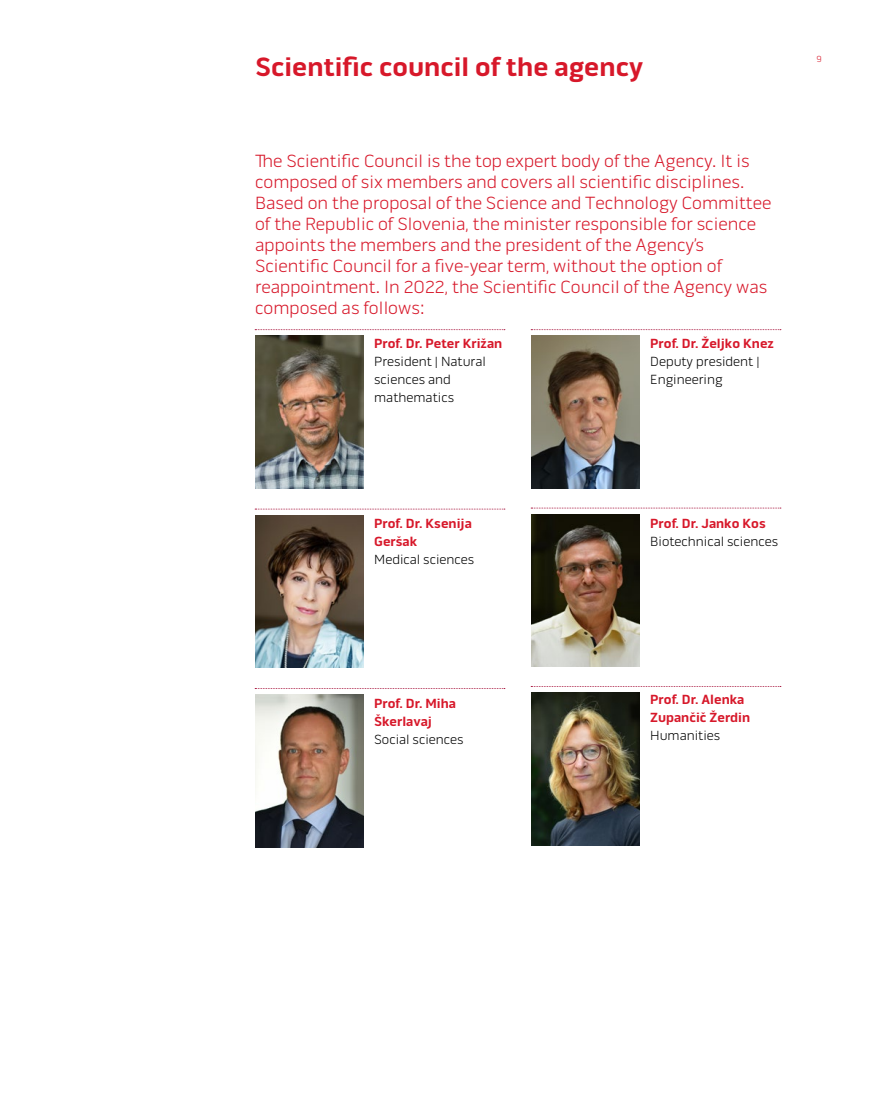
<style>
.page{position:relative;width:893px;height:1106px;background:#fff}
.page>*{position:absolute;margin:0;border:0;box-sizing:border-box;transform-origin:0 0}
.t1{font:700 27px "Bose Gothic";color:#d7182a}
.t2{font:300 18px/21px "Bose Gothic";color:#d7182a}
.t3{font:300 13.5px/18px "Bose Gothic";color:#000}
.t4{font:700 13.5px/18px "Bose Gothic";color:#d7182a}
.t5{font:300 9px "Bose Gothic";color:#d7182a}
</style>
<div class="page">
<img style="left:255px;top:336px;width:109px;height:152px">
<svg style="left:255px;top:329px;width:250px;height:1px"></svg>
<img style="left:255px;top:515px;width:109px;height:153px">
<svg style="left:255px;top:508px;width:250px;height:1px"></svg>
<img style="left:255px;top:694px;width:109px;height:153px">
<svg style="left:255px;top:688px;width:250px;height:1px"></svg>
<img style="left:531px;top:336px;width:109px;height:152px">
<svg style="left:531px;top:329px;width:250px;height:1px"></svg>
<img style="left:531px;top:514px;width:109px;height:153px">
<svg style="left:531px;top:507px;width:250px;height:1px"></svg>
<img style="left:531px;top:692px;width:109px;height:153px">
<svg style="left:531px;top:686px;width:250px;height:1px"></svg>
<h1 class="t1" style="left:255px;top:50px;width:390px">Scientific council of the agency</h1>
<p class="t2" style="left:255px;top:150px;width:518px">The Scientific Council is the top expert body of the Agency. It is composed of six members and covers all scientific disciplines.<br>Based on the proposal of the Science and Technology Committee of the Republic of Slovenia, the minister responsible for science appoints the members and the president of the Agency’s Scientific Council for a five-year term, without the option of reappointment. In 2022, the Scientific Council of the Agency was composed as follows:</p>
<p class="t4" style="left:374px;top:334px;width:130px">Prof. Dr. Peter Križan</p>
<p class="t3" style="left:374px;top:352px;width:113px">President | Natural sciences and mathematics</p>
<p class="t4" style="left:650px;top:334px;width:125px">Prof. Dr. Željko Knez</p>
<p class="t3" style="left:650px;top:352px;width:111px">Deputy president |<br>Engineering</p>
<p class="t5" style="left:816px;top:54px;width:7px">9</p>
<p class="t4" style="left:374px;top:514px;width:99px">Prof. Dr. Ksenija<br>Geršak</p>
<p class="t3" style="left:374px;top:550px;width:102px">Medical sciences</p>
<p class="t4" style="left:650px;top:514px;width:117px">Prof. Dr. Janko Kos</p>
<p class="t3" style="left:650px;top:532px;width:129px">Biotechnical sciences</p>
<p class="t4" style="left:374px;top:694px;width:83px">Prof. Dr. Miha<br>Škerlavaj</p>
<p class="t3" style="left:374px;top:730px;width:91px">Social sciences</p>
<p class="t4" style="left:650px;top:690px;width:101px">Prof. Dr. Alenka<br>Zupančič Žerdin</p>
<p class="t3" style="left:650px;top:726px;width:72px">Humanities</p>
</div>
